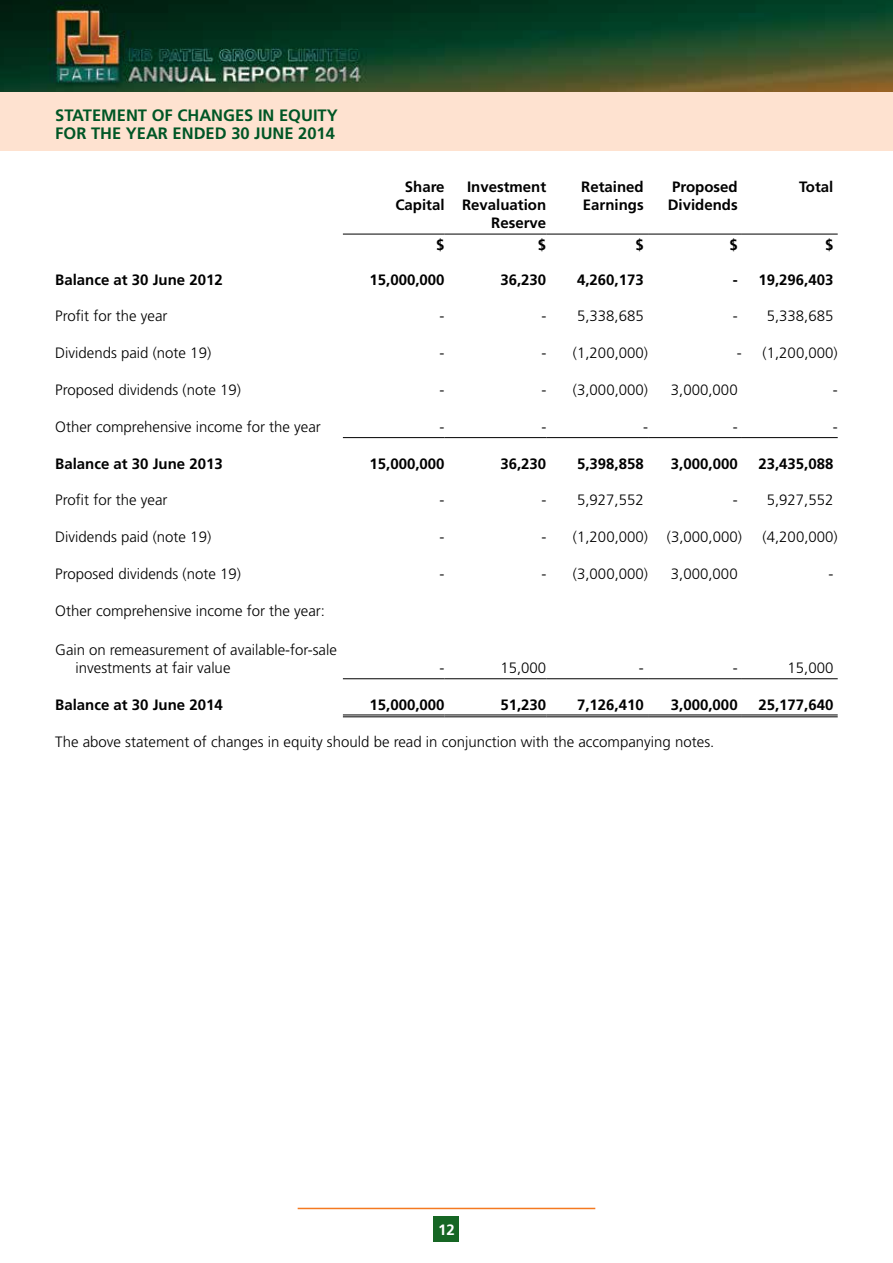
<style>
.page{position:relative;width:893px;height:1263px;background:#fff}
.page>*{position:absolute;margin:0;border:0;box-sizing:border-box;transform-origin:0 0}
.t1{font:700 16.5px/18px "Frutiger";color:#005625}
.t2{font:300 15px/18px "Frutiger";color:#000}
.t3{font:700 15px/18px "Frutiger";color:#000;text-align:right}
.t4{font:700 15px "Frutiger";color:#fff}
</style>
<div class="page">
<img style="left:0;top:0;width:893px;height:92px">
<hr style="left:298px;top:1208px;width:297px;height:1px;background:#f47920">
<div style="left:433px;top:1216px;width:26px;height:26px;background:#166624"></div>
<div style="left:0;top:92px;width:893px;height:59px;background:#fee2d0"></div>
<hr style="left:343px;top:437px;width:102px;height:1px;background:#000">
<hr style="left:445px;top:437px;width:101px;height:1px;background:#000">
<hr style="left:546px;top:437px;width:102px;height:1px;background:#000">
<hr style="left:648px;top:437px;width:94px;height:1px;background:#000">
<hr style="left:742px;top:437px;width:96px;height:1px;background:#000">
<hr style="left:343px;top:678px;width:102px;height:1px;background:#000">
<hr style="left:445px;top:678px;width:101px;height:1px;background:#000">
<hr style="left:546px;top:678px;width:102px;height:1px;background:#000">
<hr style="left:648px;top:678px;width:94px;height:1px;background:#000">
<hr style="left:742px;top:678px;width:96px;height:1px;background:#000">
<hr style="left:343px;top:715px;width:102px;height:1px;background:#000">
<hr style="left:343px;top:716px;width:102px;height:1px;background:#000">
<hr style="left:445px;top:715px;width:101px;height:1px;background:#000">
<hr style="left:445px;top:716px;width:101px;height:1px;background:#000">
<hr style="left:546px;top:715px;width:102px;height:1px;background:#000">
<hr style="left:546px;top:716px;width:102px;height:1px;background:#000">
<hr style="left:648px;top:715px;width:94px;height:1px;background:#000">
<hr style="left:648px;top:716px;width:94px;height:1px;background:#000">
<hr style="left:742px;top:715px;width:96px;height:1px;background:#000">
<hr style="left:742px;top:716px;width:96px;height:1px;background:#000">
<hr style="left:343px;top:234px;width:102px;height:1px;background:#000">
<hr style="left:445px;top:234px;width:101px;height:1px;background:#000">
<hr style="left:546px;top:234px;width:102px;height:1px;background:#000">
<hr style="left:648px;top:234px;width:94px;height:1px;background:#000">
<hr style="left:742px;top:234px;width:96px;height:1px;background:#000">
<p class="t1" style="left:55px;top:106px;width:284px">STATEMENT OF CHANGES IN EQUITY<br>FOR THE YEAR ENDED 30 JUNE 2014</p>
<p class="t3" style="left:395px;top:178px;width:51px">Share<br>Capital</p>
<p class="t3" style="left:462px;top:178px;width:86px">Investment<br>Revaluation<br>Reserve</p>
<p class="t3" style="left:581px;top:178px;width:64px;text-align:left">Retained<br>Earnings</p>
<p class="t3" style="left:668px;top:178px;width:72px;text-align:left">Proposed<br>Dividends</p>
<p class="t3" style="left:799px;top:178px;width:36px">Total</p>
<p class="t3" style="left:436px;top:235px;width:10px">$</p>
<p class="t3" style="left:538px;top:235px;width:10px">$</p>
<p class="t3" style="left:635px;top:235px;width:10px">$</p>
<p class="t3" style="left:729px;top:235px;width:10px">$</p>
<p class="t3" style="left:825px;top:235px;width:10px">$</p>
<p class="t3" style="left:55px;top:270px;width:169px">Balance at 30 June 2012</p>
<p class="t3" style="left:370px;top:270px;width:77px">15,000,000</p>
<p class="t3" style="left:500px;top:270px;width:47px">36,230</p>
<p class="t3" style="left:577px;top:270px;width:68px">4,260,173</p>
<p class="t3" style="left:733px;top:270px;width:102px">- 19,296,403</p>
<p class="t2" style="left:55px;top:307px;width:114px">Profit for the year</p>
<p class="t2" style="left:440px;top:307px;width:6px">-</p>
<p class="t2" style="left:541px;top:307px;width:104px">- 5,338,685</p>
<p class="t2" style="left:733px;top:307px;width:102px">- 5,338,685</p>
<p class="t2" style="left:55px;top:344px;width:157px">Dividends paid (note 19)</p>
<p class="t2" style="left:440px;top:344px;width:6px">-</p>
<p class="t2" style="left:541px;top:344px;width:108px">- (1,200,000)</p>
<p class="t2" style="left:737px;top:344px;width:102px">- (1,200,000)</p>
<p class="t2" style="left:55px;top:381px;width:187px">Proposed dividends (note 19)</p>
<p class="t2" style="left:440px;top:381px;width:6px">-</p>
<p class="t2" style="left:541px;top:381px;width:108px">- (3,000,000)</p>
<p class="t2" style="left:671px;top:381px;width:68px">3,000,000</p>
<p class="t2" style="left:833px;top:381px;width:6px">-</p>
<p class="t2" style="left:55px;top:418px;width:267px">Other comprehensive income for the year</p>
<p class="t2" style="left:440px;top:418px;width:6px">-</p>
<p class="t2" style="left:541px;top:418px;width:6px">-</p>
<p class="t2" style="left:643px;top:418px;width:6px">-</p>
<p class="t2" style="left:733px;top:418px;width:6px">-</p>
<p class="t2" style="left:833px;top:418px;width:6px">-</p>
<p class="t3" style="left:55px;top:455px;width:169px">Balance at 30 June 2013</p>
<p class="t3" style="left:370px;top:455px;width:77px">15,000,000</p>
<p class="t3" style="left:500px;top:455px;width:47px">36,230</p>
<p class="t3" style="left:577px;top:455px;width:68px">5,398,858</p>
<p class="t3" style="left:671px;top:455px;width:68px">3,000,000</p>
<p class="t3" style="left:758px;top:455px;width:77px">23,435,088</p>
<p class="t2" style="left:55px;top:491px;width:114px">Profit for the year</p>
<p class="t2" style="left:440px;top:491px;width:6px">-</p>
<p class="t2" style="left:541px;top:491px;width:104px">- 5,927,552</p>
<p class="t2" style="left:733px;top:491px;width:102px">- 5,927,552</p>
<p class="t2" style="left:55px;top:528px;width:157px">Dividends paid (note 19)</p>
<p class="t2" style="left:440px;top:528px;width:6px">-</p>
<p class="t2" style="left:541px;top:528px;width:108px">- (1,200,000)</p>
<p class="t2" style="left:667px;top:528px;width:77px">(3,000,000)</p>
<p class="t2" style="left:763px;top:528px;width:77px">(4,200,000)</p>
<p class="t2" style="left:55px;top:565px;width:187px">Proposed dividends (note 19)</p>
<p class="t2" style="left:440px;top:565px;width:6px">-</p>
<p class="t2" style="left:541px;top:565px;width:108px">- (3,000,000)</p>
<p class="t2" style="left:671px;top:565px;width:68px">3,000,000</p>
<p class="t2" style="left:828px;top:565px;width:6px">-</p>
<p class="t2" style="left:55px;top:602px;width:271px">Other comprehensive income for the year:</p>
<p class="t2" style="left:76px;top:641px;width:263px;text-indent:-20px">Gain on remeasurement of available-for-sale investments at fair value</p>
<p class="t2" style="left:440px;top:659px;width:6px">-</p>
<p class="t2" style="left:500px;top:659px;width:47px">15,000</p>
<p class="t2" style="left:639px;top:659px;width:6px">-</p>
<p class="t2" style="left:733px;top:659px;width:6px">-</p>
<p class="t2" style="left:787px;top:659px;width:47px">15,000</p>
<p class="t3" style="left:55px;top:696px;width:169px">Balance at 30 June 2014</p>
<p class="t3" style="left:370px;top:696px;width:77px">15,000,000</p>
<p class="t3" style="left:500px;top:696px;width:47px">51,230</p>
<p class="t3" style="left:577px;top:696px;width:68px">7,126,410</p>
<p class="t3" style="left:671px;top:696px;width:68px">3,000,000</p>
<p class="t3" style="left:758px;top:696px;width:77px">25,177,640</p>
<p class="t2" style="left:55px;top:733px;width:661px">The above statement of changes in equity should be read in conjunction with the accompanying notes.</p>
<p class="t4" style="left:438px;top:1220px;width:18px">12</p>
</div>
